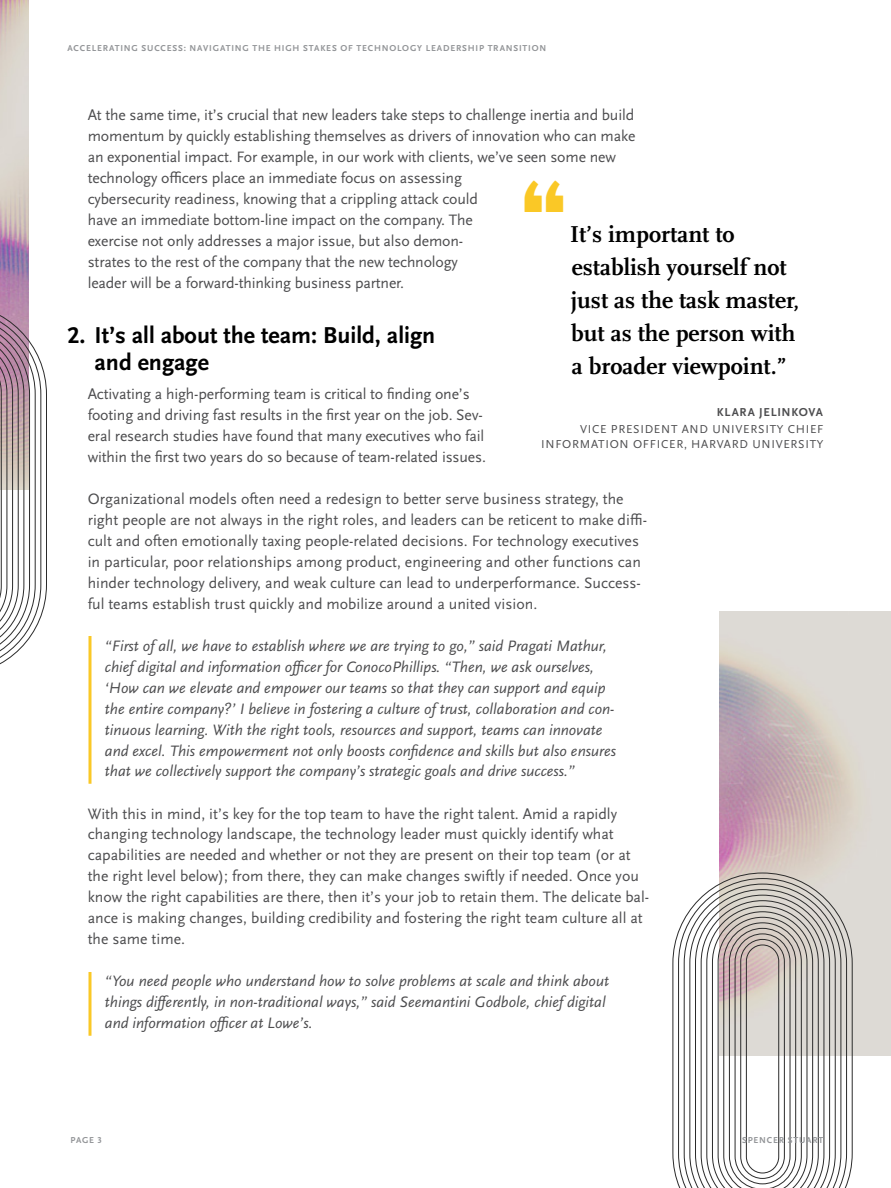
<style>
.page{position:relative;width:891px;height:1188px;background:#fff}
.page>*{position:absolute;margin:0;border:0;box-sizing:border-box;transform-origin:0 0}
.t1{font:45px "SSI Icon Font";color:#fac826}
.t2{font:700 24px/33px "Scala Pro";color:#000}
.t3{font:700 24px/27px "Scala Sans Pro";color:#000}
.t4{font:15.75px/21px "Scala Sans Pro";color:#4d4d4f}
.t5{font:italic 15.75px/21px "Scala Sans Pro";color:#4d4d4f}
.t6{font:12px/15px "Scala Sans Pro";letter-spacing:.06em;color:#4d4d4f;text-align:right}
.t7{font:700 12px "Scala Sans Pro";letter-spacing:.06em;color:#4d4d4f}
.t8{font:700 9px "Scala Sans Pro";letter-spacing:.09em;color:#939598}
</style>
<div class="page">
<svg style="left:88px;top:636px;width:4px;height:148px"></svg>
<svg style="left:88px;top:972px;width:4px;height:64px"></svg>
<img style="left:719px;top:611px;width:172px;height:445px">
<svg style="left:672px;top:873px;width:181px;height:315px"></svg>
<img style="left:0;top:0;width:28px;height:304px">
<svg style="left:0;top:304px;width:47px;height:361px"></svg>
<p class="t8" style="left:68px;top:43px;width:26px">ACCELERA</p>
<p class="t8" style="left:115px;top:43px;width:17px">TING</p>
<p class="t8" style="left:141px;top:43px;width:32px">SUCCESS</p>
<p class="t8" style="left:184px;top:43px;width:59px">: NAVIGATING</p>
<p class="t8" style="left:252px;top:43px;width:69px">THE H IGH STAKES</p>
<p class="t8" style="left:340px;top:43px;width:117px">OF TECHNOLOGY LEADERS</p>
<p class="t8" style="left:468px;top:43px;width:27px">HIP TRANS</p>
<p class="t8" style="left:519px;top:43px;width:27px">ITION</p>
<p class="t4" style="left:88px;top:104px;width:549px">At the same time, it’s crucial that new leaders take steps to challenge inertia and build momentum by quickly establishing themselves as drivers of innovation who can make an exponential impact. For example, in our work with clients, we’ve seen some new technology officers place an immediate focus on assessing<br>cybersecurity readiness, knowing that a crippling attack could<br>have an immediate bottom-line impact on the company. The<br>exercise not only addresses a major issue, but also demon-<br>strates to the rest of the company that the new technology<br>leader will be a forward-thinking business partner.</p>
<h2 class="t3" style="left:94px;top:322px;width:342px;text-indent:-27px">2. IT’S ALL ABOUT THE TEAM: BUILD, ALIGN<br>AND ENGAGE</h2>
<p class="t4" style="left:88px;top:383px;width:400px">Activating a high-performing team is critical to finding one’s footing and driving fast results in the first year on the job. Sev&shy;eral research studies have found that many executives who fail within the first two years do so because of team-related issues.</p>
<p class="t4" style="left:88px;top:488px;width:561px">Organizational models often need a redesign to better serve business strategy, the right people are not always in the right roles, and leaders can be reticent to make diffi&shy;cult and often emotionally taxing people-related decisions. For technology executives in particular, poor relationships among product, engineering and other functions can hinder technology delivery, and weak culture can lead to underperformance. Success&shy;ful teams establish trust quickly and mobilize around a united vision.</p>
<p class="t5" style="left:105px;top:635px;width:513px">“First of all, we have to establish where we are trying to go,” said Pragati Mathur, chief digital and information officer for ConocoPhillips. “Then, we ask ourselves, ‘How can we elevate and empower our teams so that they can support and equip the entire company?’ I believe in fostering a culture of trust, collaboration and con&shy;tinuous learning. With the right tools, resources and support, teams can innovate and excel. This empowerment not only boosts confidence and skills but also ensures that we collectively support the company’s strategic goals and drive success.”</p>
<p class="t4" style="left:88px;top:803px;width:563px">With this in mind, it’s key for the top team to have the right talent. Amid a rapidly changing technology landscape, the technology leader must quickly identify what capabilities are needed and whether or not they are present on their top team (or at the right level below); from there, they can make changes swiftly if needed. Once you know the right capabilities are there, then it’s your job to retain them. The delicate bal&shy;ance is making changes, building credibility and fostering the right team culture all at the same time.</p>
<p class="t5" style="left:105px;top:971px;width:506px">“You need people who understand how to solve problems at scale and think about things differently, in non-traditional ways,” said Seemantini Godbole, chief digital and information officer at Lowe’s.</p>
<h1 class="t1" style="left:523px;top:171px;width:44px">•</h1>
<h2 class="t2" style="left:570px;top:218px;width:231px">It’s important to establish yourself not just as the task master, but as the person with a broader viewpoint.”</h2>
<p class="t7" style="left:717px;top:406px;width:108px">KLARA JELI NKOVA</p>
<p class="t6" style="left:541px;top:422px;width:284px">VICE PRESIDENT AND UNIVERSITY CHIEF<br>INFORMATION OFFICER, HARVARD UNIVERSITY</p>
<p class="t8" style="left:70px;top:1135px;width:33px">PAGE 3</p>
<p class="t8" style="left:742px;top:1135px;width:83px">SPENCER STUART</p>
</div>
